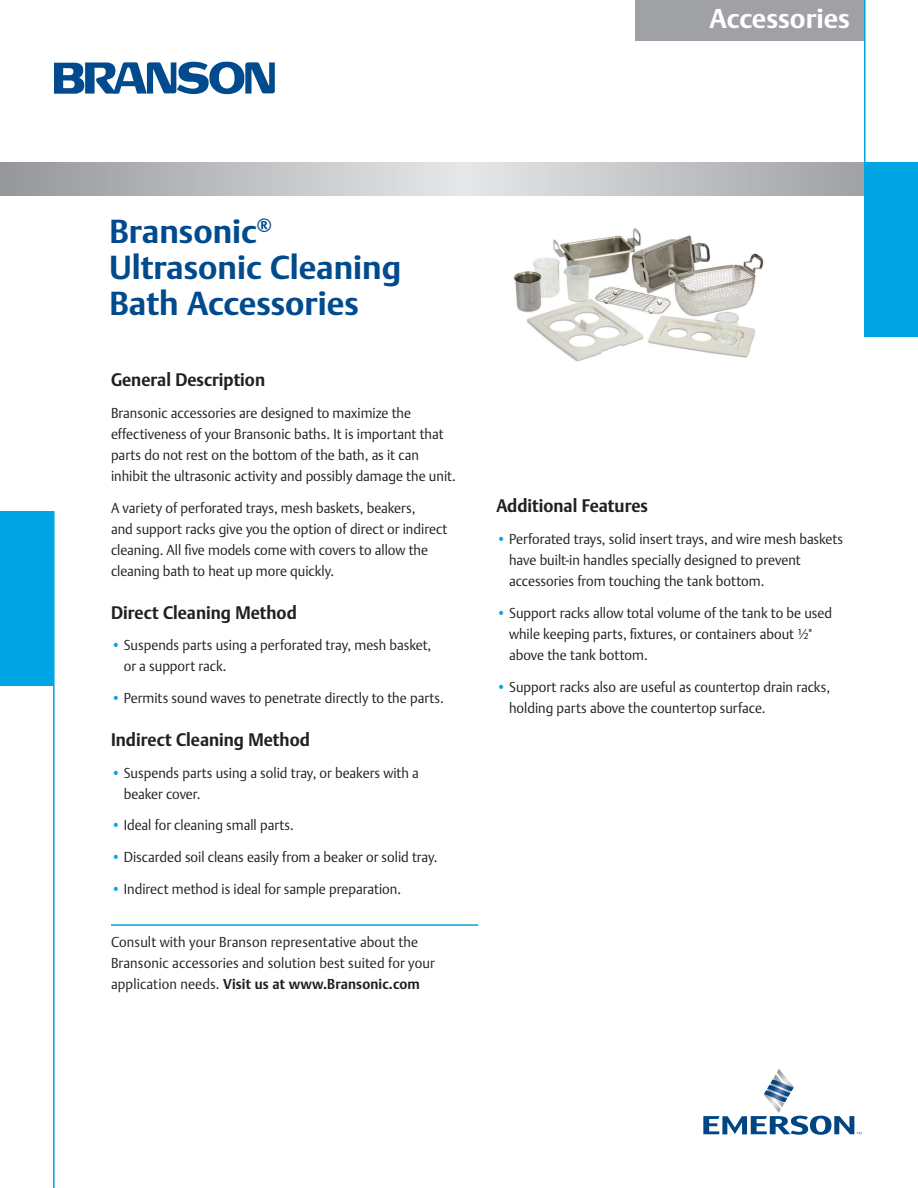
<style>
.page{position:relative;width:918px;height:1188px;background:#fff}
.page>*{position:absolute;margin:0;border:0;box-sizing:border-box;transform-origin:0 0}
.t1{font:700 33px/36px "DTL Argo TOT";color:#004a8d}
.COVERS___Boxed_name{font:700 27px "DTL Argo TOT";letter-spacing:-.005em;color:#fff}
.INTERIOR___Body_10_5{font:700 18px "DTL Argo TOT";color:#231f20;scale:.95 1}
.INTERIOR___Body_10_5-2{font:300 14.25px/21px "DTL Argo TOT";color:#231f20;scale:.95 1}
.s1{color:#00a5e3}
.s2{font-weight:700}
</style>
<div class="page">
<img style="left:513px;top:228px;width:251px;height:134px">
<svg style="left:54px;top:62px;width:221px;height:32px"></svg>
<svg style="left:0;top:162px;width:864px;height:33px;background:#bfc0c3"></svg>
<div style="left:635px;top:0;width:230px;height:40px;background:#a0a1a5"></div>
<div style="left:864px;top:162px;width:54px;height:175px;background:#00a5e3"></div>
<hr style="left:111px;top:924px;width:367px;height:2px;background:#00a5e3">
<div style="left:0;top:511px;width:54px;height:175px;background:#00a5e3"></div>
<hr style="left:53px;top:511px;width:2px;height:677px;background:#00a5e3">
<hr style="left:864px;top:0;width:2px;height:337px;background:#00a5e3">
<svg style="left:703px;top:1069px;width:158px;height:66px"></svg>
<p class="COVERS___Boxed_name" style="left:710px;top:3px;width:142px">Accessories</p>
<p class="t1" style="left:109px;top:214px;width:293px">Bransonic<sup>®<br></sup>Ultrasonic Cleaning<br>Bath Accessories</p>
<p class="INTERIOR___Body_10_5" style="left:111px;top:369px;width:164px">General Description</p>
<p class="INTERIOR___Body_10_5-2" style="left:111px;top:403px;width:364px">Bransonic accessories are designed to maximize the effectiveness of your Bransonic baths. It is important that parts do not rest on the bottom of the bath, as it can inhibit the ultrasonic activity and possibly damage the unit.</p>
<p class="INTERIOR___Body_10_5-2" style="left:111px;top:498px;width:356px">A variety of perforated trays, mesh baskets, beakers,<br>and support racks give you the option of direct or indirect cleaning. All five models come with covers to allow the cleaning bath to heat up more quickly.</p>
<p class="INTERIOR___Body_10_5" style="left:111px;top:602px;width:197px">Direct Cleaning Method</p>
<p class="INTERIOR___Body_10_5-2" style="left:124px;top:635px;width:325px;text-indent:-13px"><span class="s1">•</span> Suspends parts using a perforated tray, mesh basket, or a support rack.</p>
<p class="INTERIOR___Body_10_5-2" style="left:111px;top:688px;width:352px"><span class="s1">•</span> Permits sound waves to penetrate directly to the parts.</p>
<p class="INTERIOR___Body_10_5" style="left:111px;top:729px;width:211px">Indirect Cleaning Method</p>
<p class="INTERIOR___Body_10_5-2" style="left:124px;top:762px;width:312px;text-indent:-13px"><span class="s1">•</span> Suspends parts using a solid tray, or beakers with a beaker cover.</p>
<p class="INTERIOR___Body_10_5-2" style="left:111px;top:815px;width:194px"><span class="s1">•</span> Ideal for cleaning small parts.</p>
<p class="INTERIOR___Body_10_5-2" style="left:111px;top:847px;width:345px"><span class="s1">•</span> Discarded soil cleans easily from a beaker or solid tray.</p>
<p class="INTERIOR___Body_10_5-2" style="left:111px;top:879px;width:307px"><span class="s1">•</span> Indirect method is ideal for sample preparation.</p>
<p class="INTERIOR___Body_10_5-2" style="left:111px;top:932px;width:342px">Consult with your Branson representative about the<br>Bransonic accessories and solution best suited for your application needs. <span class="s2">Visit us at www.Bransonic.com</span></p>
<p class="INTERIOR___Body_10_5" style="left:496px;top:495px;width:161px">Additional Features</p>
<p class="INTERIOR___Body_10_5-2" style="left:509px;top:529px;width:353px;text-indent:-13px"><span class="s1">•</span> Perforated trays, solid insert trays, and wire mesh baskets have built-in handles specially designed to prevent accessories from touching the tank bottom.</p>
<p class="INTERIOR___Body_10_5-2" style="left:509px;top:603px;width:342px;text-indent:-13px"><span class="s1">•</span> Support racks allow total volume of the tank to be used while keeping parts, fixtures, or containers about ½" above the tank bottom.</p>
<p class="INTERIOR___Body_10_5-2" style="left:509px;top:676px;width:339px;text-indent:-13px"><span class="s1">•</span> Support racks also are useful as countertop drain racks, holding parts above the countertop surface.</p>
</div>
